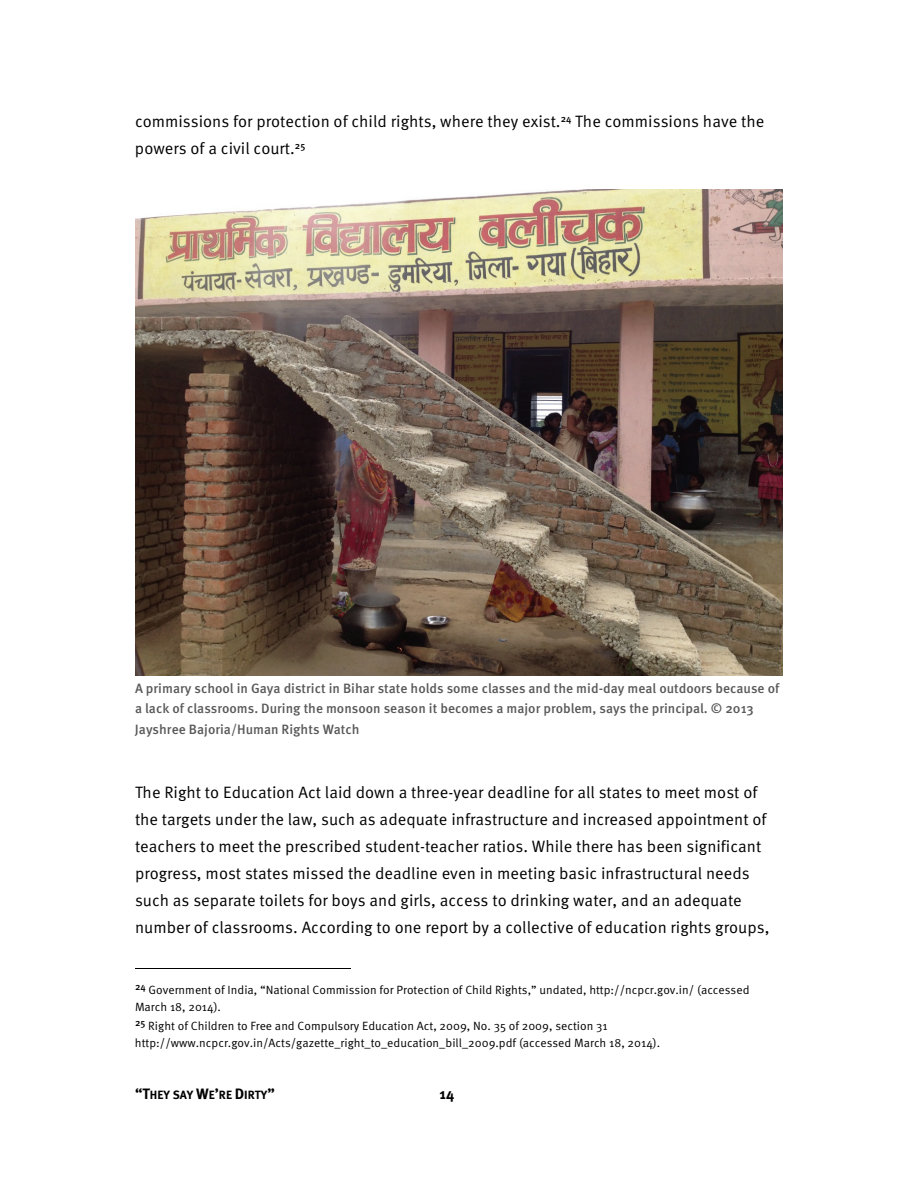
<style>
.page{position:relative;width:918px;height:1188px;background:#fff}
.page>*{position:absolute;margin:0;border:0;box-sizing:border-box;transform-origin:0 0}
.t1{font:16.5px/27px "Meta Pro Norm";color:#000}
.t2{font:700 15px "Meta Pro";color:#000}
.t3{font:500 13.5px/20.1px "Meta Pro";color:#595959}
.t4{font:12px/16.5px "Meta Pro Norm";color:#000}
.t5{font:700 12px "Meta Pro";color:#000}
.s1{font-size:15px}
</style>
<div class="page">
<img style="left:135px;top:189px;width:648px;height:486px">
<hr style="left:135px;top:968px;width:216px;height:1px;background:#000">
<p class="t1" style="left:135px;top:109px;width:631px">commissions for protection of child rights, where they exist.<sup>24</sup> The commissions have the powers of a civil court.<sup>25</sup></p>
<p class="t3" style="left:135px;top:680px;width:646px">A primary school in Gaya district in Bihar state holds some classes and the mid-day meal outdoors because of a lack of classrooms. During the monsoon season it becomes a major problem, says the principal. © 2013<br>Jayshree Bajoria/Human Rights Watch</p>
<p class="t1" style="left:135px;top:780px;width:636px">The Right to Education Act laid down a three-year deadline for all states to meet most of the targets under the law, such as adequate infrastructure and increased appointment of teachers to meet the prescribed student-teacher ratios. While there has been significant progress, most states missed the deadline even in meeting basic infrastructural needs such as separate toilets for boys and girls, access to drinking water, and an adequate number of classrooms. According to one report by a collective of education rights groups,</p>
<p class="t4" style="left:135px;top:983px;width:616px"><sup>24</sup> Government of India, “National Commission for Protection of Child Rights,” undated, http://ncpcr.gov.in/ (accessed<br>March 18, 2014).</p>
<p class="t4" style="left:135px;top:1019px;width:527px"><sup>25</sup> Right of Children to Free and Compulsory Education Act, 2009, No. 35 of 2009, section 31 http://www.ncpcr.gov.in/Acts/gazette_right_to_education_bill_2009.pdf (accessed March 18, 2014).</p>
<p class="t5" style="left:135px;top:1090px;width:141px"><span class="s1">“T</span>HEY SAY <span class="s1">W</span>E<span class="s1">’</span>RE <span class="s1">D</span>IRTY<span class="s1">”</span></p>
<p class="t2" style="left:440px;top:1088px;width:16px">14</p>
</div>
